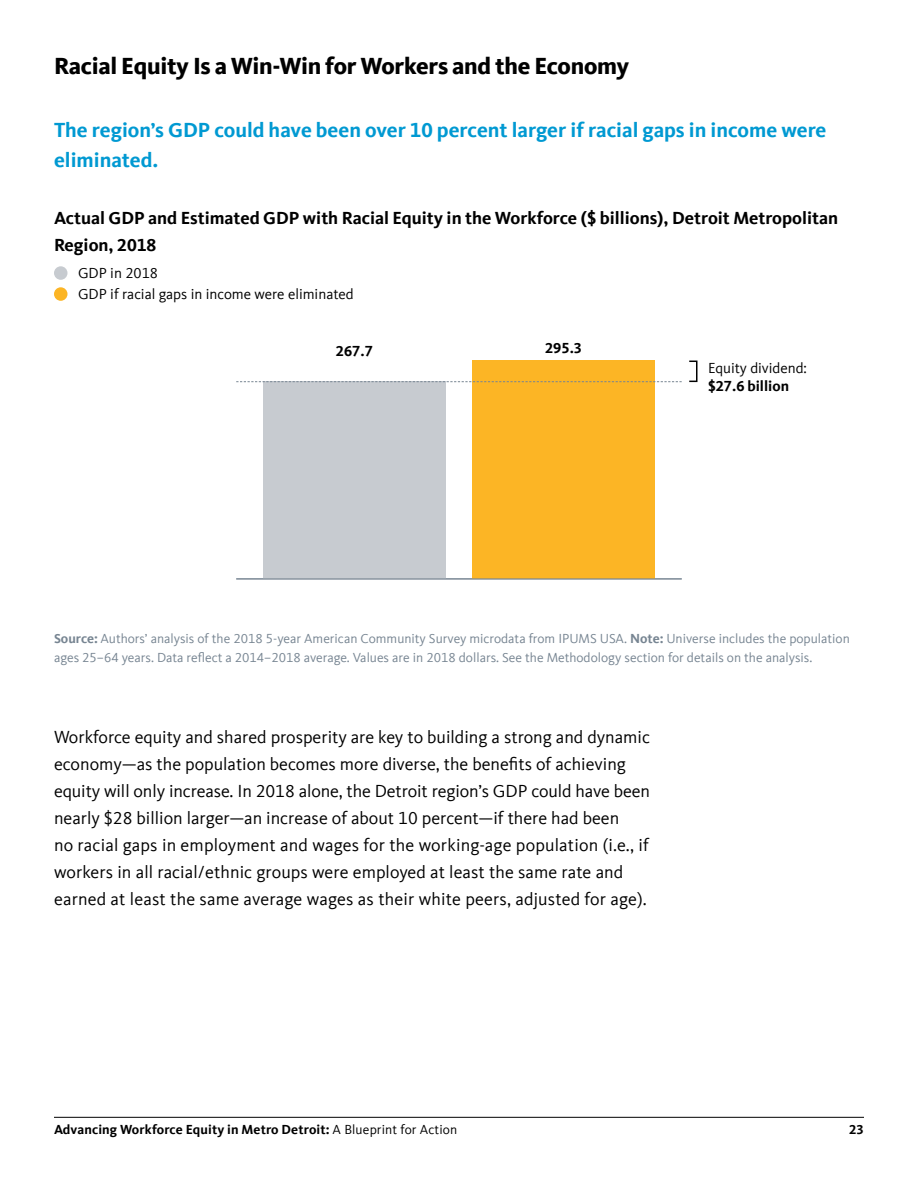
<style>
.page{position:relative;width:918px;height:1188px;background:#fff}
.page>*{position:absolute;margin:0;border:0;box-sizing:border-box;transform-origin:0 0}
.pl_WORK_head_1{font:800 24px "Kievit Offc";letter-spacing:-.01em;color:#000}
.pl_WORK_chart_title{font:700 21px/30px "Kievit Offc";color:#0099d2}
.pl_WORK_body{font:18px/27px "Kievit Offc";color:#000}
.pl_WORK_chart_subtit{font:700 18px/27px "Kievit Offc";color:#000}
.pl_WORK_source{font:15px "Kievit Offc";color:#000}
.pl_WORK_chart_subtit-2{font:700 15px "Kievit Offc";color:#000}
.pl_WORK_chart_subtit-3{font:15px "Kievit Offc";color:#000}
.pl_WORK_source-2{font:13.5px/19.5px "Kievit Offc";color:#778592}
.t1{font:700 13.5px "Kievit Offc";letter-spacing:.01em;color:#000}
.s1{font-weight:700}
.s2{font-weight:400}
</style>
<div class="page">
<hr style="left:54px;top:1117px;width:810px;height:1px;background:#000">
<div style="left:54px;top:266px;width:14px;height:14px;background:#c7cbd0;border-radius:50%"></div>
<div style="left:54px;top:287px;width:14px;height:14px;background:#fcb525;border-radius:50%"></div>
<div style="left:263px;top:382px;width:183px;height:197px;background:#c7cbd0"></div>
<div style="left:472px;top:361px;width:183px;height:218px;background:#fcb525"></div>
<hr style="left:236px;top:579px;width:446px;height:1px;background:#778592">
<svg style="left:236px;top:381px;width:446px;height:1px"></svg>
<div style="left:688px;top:361px;width:10px;height:21px;border:2px solid #000"></div>
<p class="pl_WORK_head_1" style="left:54px;top:52px;width:577px">Racial Equity Is a Win-Win for Workers and the Economy</p>
<p class="pl_WORK_chart_title" style="left:54px;top:115px;width:774px">The region’s GDP could have been over 10 percent larger if racial gaps in income were eliminated.</p>
<p class="pl_WORK_chart_subtit" style="left:54px;top:205px;width:786px">Actual GDP and Estimated GDP with Racial Equity in the Workforce ($ billions), Detroit Metropolitan<br>Region, 2018</p>
<p class="pl_WORK_source" style="left:78px;top:265px;width:82px">GDP in 2018</p>
<p class="pl_WORK_source" style="left:78px;top:286px;width:277px">GDP if racial gaps in income were eliminated</p>
<p class="pl_WORK_chart_subtit-2" style="left:336px;top:342px;width:38px">267.7</p>
<p class="pl_WORK_chart_subtit-2" style="left:545px;top:339px;width:38px">295.3</p>
<p class="pl_WORK_chart_subtit-3" style="left:708px;top:360px;width:101px">Equity dividend:</p>
<p class="pl_WORK_chart_subtit-2" style="left:708px;top:378px;width:83px">$27.6 billion</p>
<p class="pl_WORK_source-2" style="left:54px;top:629px;width:797px"><span class="s1">Source:</span> Authors’ analysis of the 2018 5-year American Community Survey microdata from IPUMS USA. <span class="s1">Note:</span> Universe includes the population ages 25–64 years. Data reflect a 2014–2018 average. Values are in 2018 dollars. See the Methodology section for details on the analysis.</p>
<p class="pl_WORK_body" style="left:54px;top:724px;width:598px">Workforce equity and shared prosperity are key to building a strong and dynamic economy—as the population becomes more diverse, the benefits of achieving equity will only increase. In 2018 alone, the Detroit region’s GDP could have been nearly $28 billion larger—an increase of about 10 percent—if there had been<br>no racial gaps in employment and wages for the working-age population (i.e., if workers in all racial/ethnic groups were employed at least the same rate and earned at least the same average wages as their white peers, adjusted for age).</p>
<p class="t1" style="left:54px;top:1122px;width:405px">Advancing Workforce Equity in Metro Detroit: <span class="s2">A Blueprint for Action</span></p>
<p class="t1" style="left:849px;top:1122px;width:16px">23</p>
</div>
